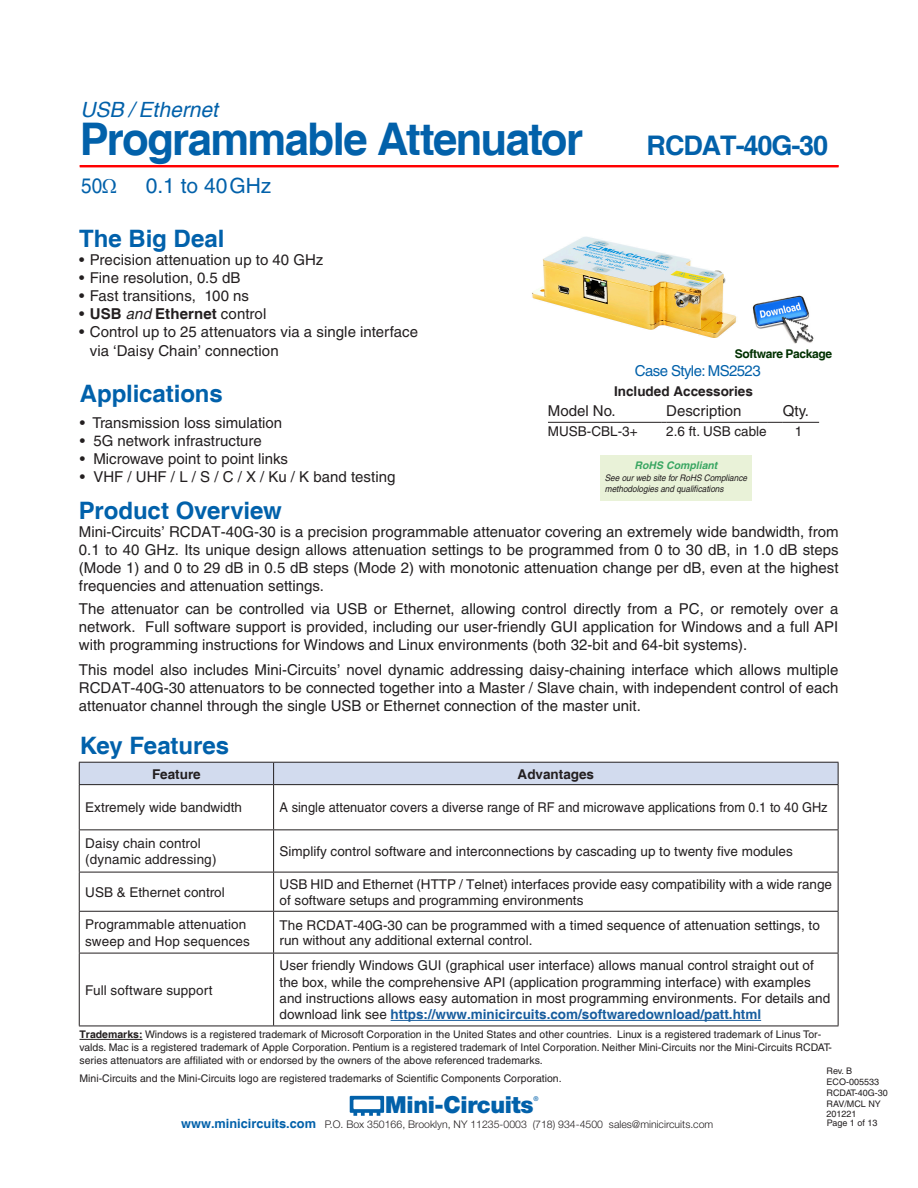
<style>
.page{position:relative;width:918px;height:1188px;background:#fff}
.page>*{position:absolute;margin:0;border:0;box-sizing:border-box;transform-origin:0 0}
.MAIN_HEADLINE{font:700 45px "Helvetica";letter-spacing:-.035em;color:#0261aa}
.t1{font:700 27px "Helvetica";letter-spacing:-.04em;color:#0261aa}
.section_head{font:700 24px "Helvetica";letter-spacing:-.005em;color:#0161ab}
.t2{font:900 23.55px "Helvetica Neue";letter-spacing:-.015em;color:#0261aa}
.t3{font:italic 21px "Helvetica";color:#0261aa}
.t4{font:21px "Helvetica";color:#0261aa}
.t5{font:21px "Helvetica";color:#0261aa;scale:.9 1}
.FEAT___APPL{font:15px/18px "Helvetica";color:#221f20;text-align:justify}
.FEAT____APPL{font:15px "Helvetica";color:#231f20}
.VCO-SPECS1{font:15px "Helvetica";color:#231f20}
.FEAT____APPL-2{font:700 15px "Helvetica";letter-spacing:.01em;color:#231f20}
.t6{font:15px "Helvetica";letter-spacing:-.04em;color:#0261aa}
.FEAT____APPL-3{font:13.5px/16.2px "Helvetica";color:#231f20}
.FEAT____APPL-4{font:13.5px "Helvetica";color:#231f20;scale:.95 1}
.t7{font:700 13.5px "Helvetica";color:#231f20}
.VCO-SPECS1-2{font:13.5px "Helvetica";color:#231f20}
.t8{font:700 12px "Helvetica";letter-spacing:-.03em;color:#003100}
.SECTIONS-HEAD{font:10.5px/12.6px "Helvetica";color:#231f20}
.t9{font:300 10.5px "Helvetica Neue";color:#231f20}
.t10{font:italic 700 10.5px "Helvetica";color:rgb(13 147 68/.8)}
.t11{font:italic 9px/10.8px "Helvetica";letter-spacing:-.005em;color:#231f20;scale:.92 1}
.t12{font:9px "Helvetica";color:#231f20}
.t13{font:500 6.6px "Helvetica Neue";color:#0261aa}
.s1{font-weight:400}
.s2{font-weight:400;font-style:italic}
.s3{font-weight:700;color:#175d9e}
.s4{font-weight:700}
.s5{font-family:"Helvetica";font-weight:700;font-size:12.75px;color:#0261aa}
</style>
<div class="page">
<svg style="left:350px;top:1096px;width:34px;height:20px"></svg>
<hr style="left:80px;top:165px;width:758px;height:2px;background:#f00">
<div style="left:79px;top:762px;width:760px;height:23px;background:#d2dbee"></div>
<hr style="left:79px;top:784px;width:195px;height:1px;background:#231f20">
<hr style="left:79px;top:785px;width:1px;height:44px;background:#231f20">
<hr style="left:274px;top:784px;width:564px;height:1px;background:#231f20">
<hr style="left:273px;top:785px;width:1px;height:44px;background:#231f20">
<hr style="left:838px;top:785px;width:1px;height:44px;background:#231f20">
<hr style="left:79px;top:829px;width:195px;height:1px;background:#231f20">
<hr style="left:79px;top:830px;width:1px;height:42px;background:#231f20">
<hr style="left:274px;top:829px;width:564px;height:1px;background:#231f20">
<hr style="left:273px;top:830px;width:1px;height:42px;background:#231f20">
<hr style="left:838px;top:830px;width:1px;height:42px;background:#231f20">
<hr style="left:79px;top:872px;width:195px;height:1px;background:#231f20">
<hr style="left:79px;top:872px;width:1px;height:39px;background:#231f20">
<hr style="left:274px;top:872px;width:564px;height:1px;background:#231f20">
<hr style="left:273px;top:872px;width:1px;height:39px;background:#231f20">
<hr style="left:838px;top:872px;width:1px;height:39px;background:#231f20">
<hr style="left:79px;top:911px;width:195px;height:1px;background:#231f20">
<hr style="left:79px;top:912px;width:1px;height:41px;background:#231f20">
<hr style="left:274px;top:911px;width:564px;height:1px;background:#231f20">
<hr style="left:273px;top:912px;width:1px;height:41px;background:#231f20">
<hr style="left:838px;top:912px;width:1px;height:41px;background:#231f20">
<hr style="left:79px;top:953px;width:195px;height:1px;background:#231f20">
<hr style="left:79px;top:953px;width:1px;height:73px;background:#231f20">
<hr style="left:274px;top:953px;width:564px;height:1px;background:#231f20">
<hr style="left:273px;top:953px;width:1px;height:73px;background:#231f20">
<hr style="left:838px;top:953px;width:1px;height:73px;background:#231f20">
<hr style="left:79px;top:1026px;width:195px;height:1px;background:#231f20">
<hr style="left:274px;top:1026px;width:564px;height:1px;background:#231f20">
<hr style="left:391px;top:1020px;width:370px;height:1px;background:#175d9e">
<hr style="left:80px;top:1039px;width:63px;height:1px;background:#231f20">
<hr style="left:548px;top:422px;width:114px;height:1px;background:#231f20">
<hr style="left:666px;top:422px;width:101px;height:1px;background:#231f20">
<svg style="left:767px;top:422px;width:16px;height:1px"></svg>
<hr style="left:783px;top:422px;width:36px;height:1px;background:#231f20">
<img style="left:752px;top:295px;width:62px;height:48px">
<img style="left:532px;top:236px;width:205px;height:102px">
<div style="left:600px;top:455px;width:152px;height:45px;background:#e9f2d8"></div>
<p class="t3" style="left:80px;top:98px;width:139px">USB / Ethernet</p>
<p class="MAIN_HEADLINE" style="left:80px;top:112px;width:505px">Programmable Attenuator</p>
<p class="t5" style="left:81px;top:173px;width:25px">50</p>
<p class="t4" style="left:146px;top:173px;width:127px">0.1 to 40 GHz</p>
<p class="t1" style="left:647px;top:129px;width:183px">RCDAT-40G-30</p>
<p class="section_head" style="left:79px;top:224px;width:147px">The Big Deal</p>
<p class="FEAT____APPL" style="left:79px;top:251px;width:246px">• Precision attenuation up to 40 GHz</p>
<p class="FEAT____APPL" style="left:79px;top:269px;width:163px">• Fine resolution, 0.5 dB</p>
<p class="FEAT____APPL" style="left:79px;top:287px;width:171px">• Fast transitions, 100 ns</p>
<p class="FEAT____APPL-2" style="left:79px;top:305px;width:189px"><span class="s1">•</span> USB <span class="s2">and</span> Ethernet <span class="s1">control</span></p>
<p class="FEAT____APPL" style="left:79px;top:323px;width:340px">• Control up to 25 attenuators via a single interface</p>
<p class="FEAT____APPL" style="left:90px;top:342px;width:190px">via ‘Daisy Chain’ connection</p>
<p class="section_head" style="left:80px;top:379px;width:145px">Applications</p>
<p class="FEAT____APPL" style="left:80px;top:414px;width:204px">• Transmission loss simulation</p>
<p class="FEAT____APPL" style="left:80px;top:432px;width:184px">• 5G network infrastructure</p>
<p class="FEAT____APPL" style="left:80px;top:450px;width:210px">• Microwave point to point links</p>
<p class="FEAT____APPL" style="left:80px;top:468px;width:317px">• VHF / UHF / L / S / C / X / Ku / K band testing</p>
<p class="t8" style="left:735px;top:347px;width:99px">Software Package</p>
<p class="t6" style="left:635px;top:362px;width:127px">Case Style: MS2523</p>
<p class="t7" style="left:614px;top:383px;width:140px">Included Accessories</p>
<p class="VCO-SPECS1" style="left:548px;top:402px;width:69px">Model No.</p>
<p class="VCO-SPECS1" style="left:666px;top:402px;width:77px">Description</p>
<p class="VCO-SPECS1" style="left:783px;top:402px;width:28px">Qty.</p>
<p class="VCO-SPECS1-2" style="left:548px;top:423px;width:91px">MUSB-CBL-3+</p>
<p class="VCO-SPECS1-2" style="left:666px;top:423px;width:102px">2.6 ft. USB cable</p>
<p class="VCO-SPECS1-2" style="left:795px;top:423px;width:9px">1</p>
<p class="t10" style="left:635px;top:458px;width:84px">RoHS Compliant</p>
<p class="t11" style="left:605px;top:472px;width:156px">See our web site for RoHS Compliance methodologies and qualifications</p>
<p class="section_head" style="left:79px;top:496px;width:205px">Product Overview</p>
<p class="FEAT___APPL" style="left:79px;top:523px;width:761px">Mini-Circuits’ RCDAT-40G-30 is a precision programmable attenuator covering an extremely wide bandwidth, from 0.1 to 40 GHz. Its unique design allows attenuation settings to be programmed from 0 to 30 dB, in 1.0 dB steps (Mode 1) and 0 to 29 dB in 0.5 dB steps (Mode 2) with monotonic attenuation change per dB, even at the highest frequencies and attenuation settings.</p>
<p class="FEAT___APPL" style="left:79px;top:600px;width:761px">The attenuator can be controlled via USB or Ethernet, allowing control directly from a PC, or remotely over a network. Full software support is provided, including our user-friendly GUI application for Windows and a full API with programming instructions for Windows and Linux environments (both 32-bit and 64-bit systems).</p>
<p class="FEAT___APPL" style="left:79px;top:661px;width:761px">This model also includes Mini-Circuits’ novel dynamic addressing daisy-chaining interface which allows multiple RCDAT-40G-30 attenuators to be connected together into a Master / Slave chain, with independent control of each attenuator channel through the single USB or Ethernet connection of the master unit.</p>
<p class="section_head" style="left:80px;top:731px;width:151px">Key Features</p>
<p class="t7" style="left:152px;top:766px;width:50px">Feature</p>
<p class="t7" style="left:518px;top:766px;width:78px">Advantages</p>
<p class="FEAT____APPL-3" style="left:85px;top:800px;width:158px">Extremely wide bandwidth</p>
<p class="FEAT____APPL-4" style="left:280px;top:800px;width:578px">A single attenuator covers a diverse range of RF and microwave applications from 0.1 to 40 GHz</p>
<p class="FEAT____APPL-3" style="left:85px;top:835px;width:117px">Daisy chain control</p>
<p class="FEAT____APPL-3" style="left:85px;top:851px;width:133px">(dynamic addressing)</p>
<p class="FEAT____APPL-3" style="left:280px;top:843px;width:515px">Simplify control software and interconnections by cascading up to twenty five modules</p>
<p class="FEAT____APPL-3" style="left:85px;top:884px;width:141px">USB &amp; Ethernet control</p>
<p class="FEAT____APPL-3" style="left:280px;top:876px;width:554px">USB HID and Ethernet (HTTP / Telnet) interfaces provide easy compatibility with a wide range of software setups and programming environments</p>
<p class="FEAT____APPL-3" style="left:85px;top:916px;width:166px">Programmable attenuation sweep and Hop sequences</p>
<p class="FEAT____APPL-3" style="left:280px;top:918px;width:542px;line-height:14.4px">The RCDAT-40G-30 can be programmed with a timed sequence of attenuation settings, to run without any additional external control.</p>
<p class="FEAT____APPL-3" style="left:85px;top:982px;width:129px">Full software support</p>
<p class="FEAT____APPL-3" style="left:280px;top:958px;width:552px">User friendly Windows GUI (graphical user interface) allows manual control straight out of the box, while the comprehensive API (application programming interface) with examples and instructions allows easy automation in most programming environments. For details and download link see <span class="s3">https://www.minicircuits.com/softwaredownload/patt.html</span></p>
<p class="SECTIONS-HEAD" style="left:80px;top:1028px;width:754px"><span class="s4">Trademarks:</span> Windows is a registered trademark of Microsoft Corporation in the United States and other countries. Linux is a registered trademark of Linus Tor&shy;valds. Mac is a registered trademark of Apple Corporation. Pentium is a registered trademark of Intel Corporation. Neither Mini-Circuits nor the Mini-Circuits RCDAT&shy;series attenuators are affiliated with or endorsed by the owners of the above referenced trademarks.</p>
<p class="SECTIONS-HEAD" style="left:80px;top:1072px;width:484px">Mini-Circuits and the Mini-Circuits logo are registered trademarks of Scientific Components Corporation.</p>
<p class="t12" style="left:827px;top:1066px;width:27px">Rev. B</p>
<p class="t12" style="left:827px;top:1077px;width:54px">ECO-005533</p>
<p class="t12" style="left:827px;top:1087px;width:63px">RCDAT-40G-30</p>
<p class="t12" style="left:827px;top:1098px;width:56px">RAV/MCL NY</p>
<p class="t12" style="left:827px;top:1109px;width:32px">201221</p>
<h3 class="t2" style="left:385px;top:1090px;width:150px">Mini-Circuits</h3>
<p class="t13" style="left:533px;top:1094px;width:7px">®</p>
<p class="t9" style="left:181px;top:1118px;width:534px"><span class="s5">www.minicircuits.com</span> P.O. Box 350166, Brooklyn, NY 11235-0003 (718) 934-4500 sales@minicircuits.com</p>
<p class="t12" style="left:827px;top:1117px;width:52px">Page 1 of 13</p>
</div>
